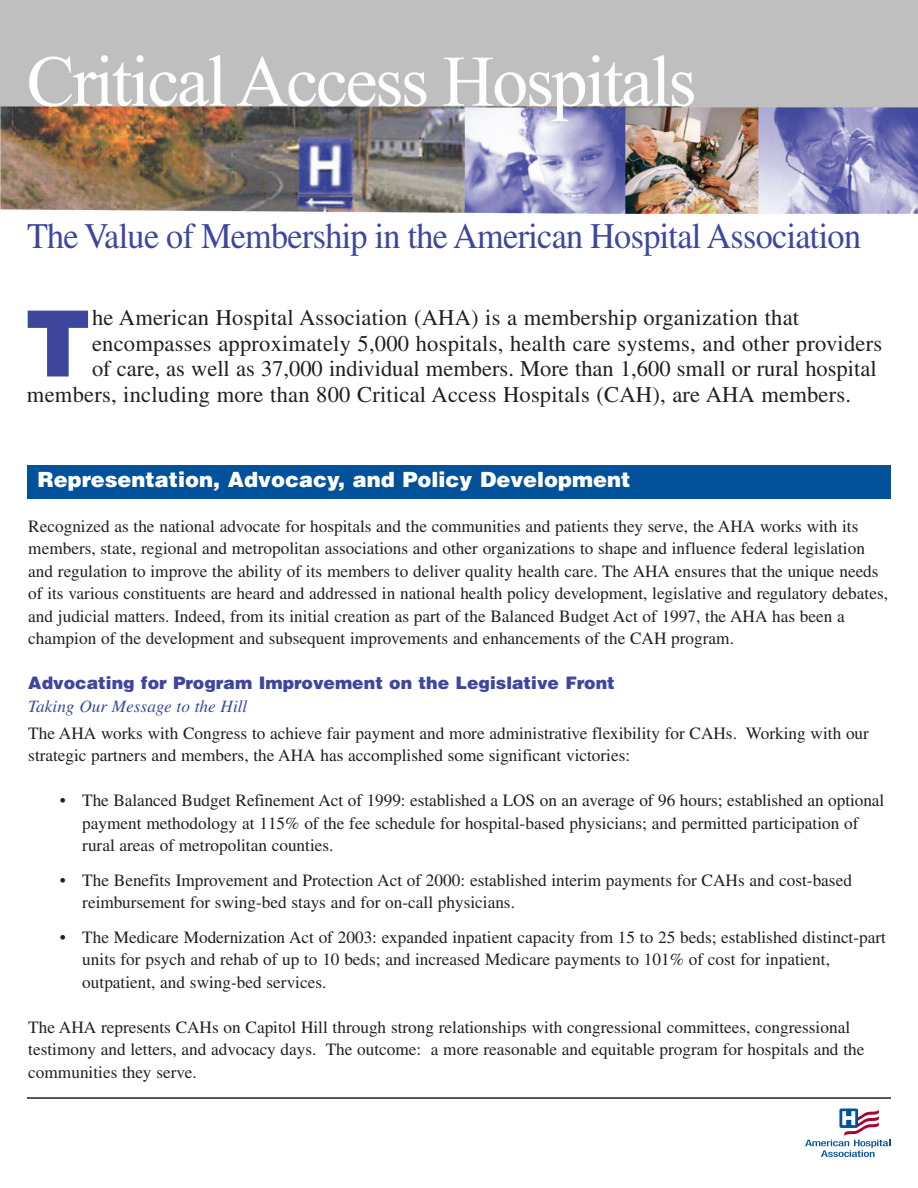
<style>
.page{position:relative;width:918px;height:1188px;background:#fff}
.page>*{position:absolute;margin:0;border:0;box-sizing:border-box;transform-origin:0 0}
.t1{font:900 91.5px "Helvetica";color:#3e479d}
.t2{font:36px "Times";letter-spacing:-.02em;color:#3e479d;scale:.95 1}
.t3{font:22.5px "Times";letter-spacing:.01em;color:#231f20}
.t4{font:900 21px "Helvetica";color:#fff}
.t5{font:17.25px/22.5px "Times";color:#231f20}
.t6{font:900 17.25px "Helvetica";color:#3e479d}
.t7{font:italic 17.25px "Times";color:#3e479d}
</style>
<div class="page">
<img style="left:0;top:0;width:918px;height:214px">
<svg style="left:805px;top:1109px;width:85px;height:48px"></svg>
<hr style="left:27px;top:1097px;width:864px;height:2px;background:#231f20">
<div style="left:27px;top:465px;width:864px;height:33px;background:#01529a"></div>
<h2 class="t2" style="left:27px;top:223px;width:880px">The Value of Membership in the American Hospital Association</h2>
<h1 class="t1" style="left:25px;top:311px;width:68px">T</h1>
<h3 class="t3" style="left:92px;top:310px;width:709px">he American Hospital Association (AHA) is a membership organization that</h3>
<h3 class="t3" style="left:92px;top:335px;width:792px">encompasses approximately 5,000 hospitals, health care systems, and other providers</h3>
<h3 class="t3" style="left:92px;top:361px;width:786px">of care, as well as 37,000 individual members. More than 1,600 small or rural hospital</h3>
<h3 class="t3" style="left:27px;top:386px;width:826px">members, including more than 800 Critical Access Hospitals (CAH), are AHA members.</h3>
<p class="t4" style="left:38px;top:472px;width:595px">Representation, Advocacy, and Policy Development</p>
<p class="t5" style="left:28px;top:516px;width:861px">Recognized as the national advocate for hospitals and the communities and patients they serve, the AHA works with its members, state, regional and metropolitan associations and other organizations to shape and influence federal legislation and regulation to improve the ability of its members to deliver quality health care. The AHA ensures that the unique needs of its various constituents are heard and addressed in national health policy development, legislative and regulatory debates, and judicial matters. Indeed, from its initial creation as part of the Balanced Budget Act of 1997, the AHA has been a champion of the development and subsequent improvements and enhancements of the CAH program.</p>
<p class="t6" style="left:28px;top:677px;width:588px">Advocating for Program Improvement on the Legislative Front</p>
<p class="t7" style="left:28px;top:700px;width:221px">Taking Our Message to the Hill</p>
<p class="t5" style="left:28px;top:723px;width:842px">The AHA works with Congress to achieve fair payment and more administrative flexibility for CAHs. Working with our strategic partners and members, the AHA has accomplished some significant victories:</p>
<p class="t5" style="left:82px;top:791px;width:803px;text-indent:-22px">• The Balanced Budget Refinement Act of 1999: established a LOS on an average of 96 hours; established an optional payment methodology at 115% of the fee schedule for hospital-based physicians; and permitted participation of rural areas of metropolitan counties.</p>
<p class="t5" style="left:82px;top:870px;width:771px;text-indent:-22px">• The Benefits Improvement and Protection Act of 2000: established interim payments for CAHs and cost-based reimbursement for swing-bed stays and for on-call physicians.</p>
<p class="t5" style="left:82px;top:927px;width:805px;text-indent:-22px">• The Medicare Modernization Act of 2003: expanded inpatient capacity from 15 to 25 beds; established distinct-part units for psych and rehab of up to 10 beds; and increased Medicare payments to 101% of cost for inpatient, outpatient, and swing-bed services.</p>
<p class="t5" style="left:28px;top:1017px;width:838px">The AHA represents CAHs on Capitol Hill through strong relationships with congressional committees, congressional testimony and letters, and advocacy days. The outcome: a more reasonable and equitable program for hospitals and the communities they serve.</p>
</div>
